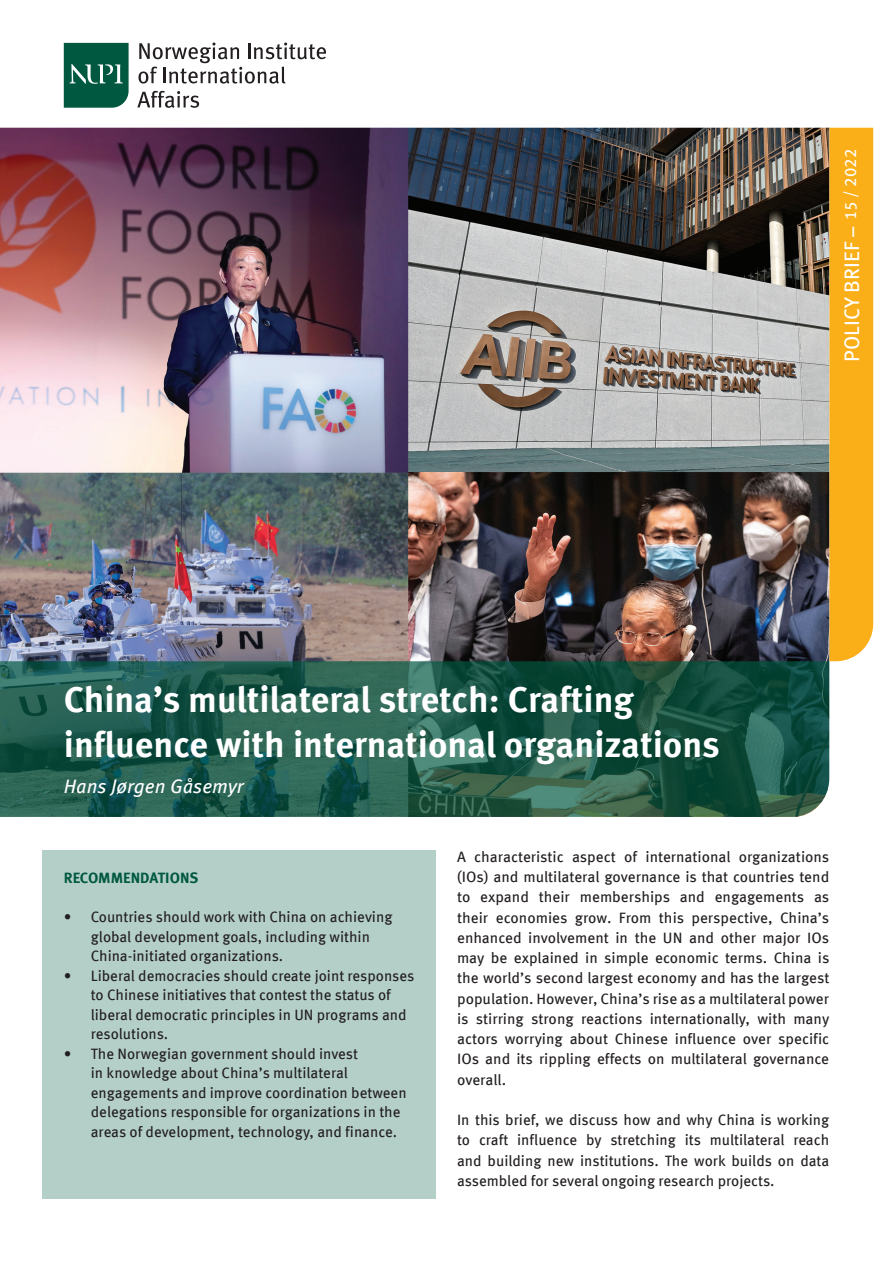
<style>
.page{position:relative;width:893px;height:1263px;background:#fff}
.page>*{position:absolute;margin:0;border:0;box-sizing:border-box;transform-origin:0 0}
.t1{font:700 36px "Meta Offc Pro";color:#fff}
.t2{font:21px "Meta Offc Pro";color:#fff}
.t3{font:italic 19.5px "Meta Offc Pro";color:#fff}
.Mengdetekst{font:15px/20.2px "Meta Offc Pro";color:#231f20}
.t4{font:700 15px "Meta Offc Pro";color:#005840}
.s1{font-size:16.5px}
</style>
<div class="page">
<div style="left:829px;top:128px;width:44px;height:533px;background:#faaf18"></div>
<img style="left:0;top:128px;width:829px;height:533px">
<svg style="left:0;top:661px;width:829px;height:156px;background:#215a4b"></svg>
<svg style="left:64px;top:43px;width:65px;height:65px;background:#196852"></svg>
<svg style="left:138px;top:43px;width:188px;height:41px"></svg>
<svg style="left:137px;top:91px;width:62px;height:17px"></svg>
<div style="left:43px;top:850px;width:393px;height:349px;background:#b4cfc8"></div>
<p class="t2" style="left:836px;top:362px;width:214px;rotate:-90deg">POLICY BRIEF – <span class="s1">15 / 2022</span></p>
<p class="t1" style="left:64px;top:672px;width:572px">China’s multilateral stretch: Crafting</p>
<p class="t1" style="left:64px;top:717px;width:658px">influence with international organizations</p>
<p class="t3" style="left:64px;top:772px;width:182px">Hans Jørgen Gåsemyr</p>
<p class="t4" style="left:64px;top:866px;width:136px">RECOMMENDATIONS</p>
<p class="Mengdetekst" style="left:91px;top:906px;width:303px;line-height:19.5px;text-indent:-27px">• Countries should work with China on achieving global development goals, including within<br>China-initiated organizations.</p>
<p class="Mengdetekst" style="left:91px;top:965px;width:325px;line-height:19.5px;text-indent:-27px">• Liberal democracies should create joint responses to Chinese initiatives that contest the status of liberal democratic principles in UN programs and resolutions.</p>
<p class="Mengdetekst" style="left:91px;top:1043px;width:317px;line-height:19.5px;text-indent:-27px">• The Norwegian government should invest<br>in knowledge about China’s multilateral engagements and improve coordination between delegations responsible for organizations in the areas of development, technology, and finance.</p>
<p class="Mengdetekst" style="left:457px;top:846px;width:374px;text-align:justify">A characteristic aspect of international organizations (IOs) and multilateral governance is that countries tend to expand their memberships and engagements as their economies grow. From this perspective, China’s enhanced involvement in the UN and other major IOs may be explained in simple economic terms. China is the world’s second largest economy and has the largest population. However, China’s rise as a multilateral power is stirring strong reactions internationally, with many actors worrying about Chinese influence over specific IOs and its rippling effects on multilateral governance overall.</p>
<p class="Mengdetekst" style="left:457px;top:1109px;width:374px;text-align:justify">In this brief, we discuss how and why China is working to craft influence by stretching its multilateral reach and building new institutions. The work builds on data assembled for several ongoing research projects.</p>
</div>
